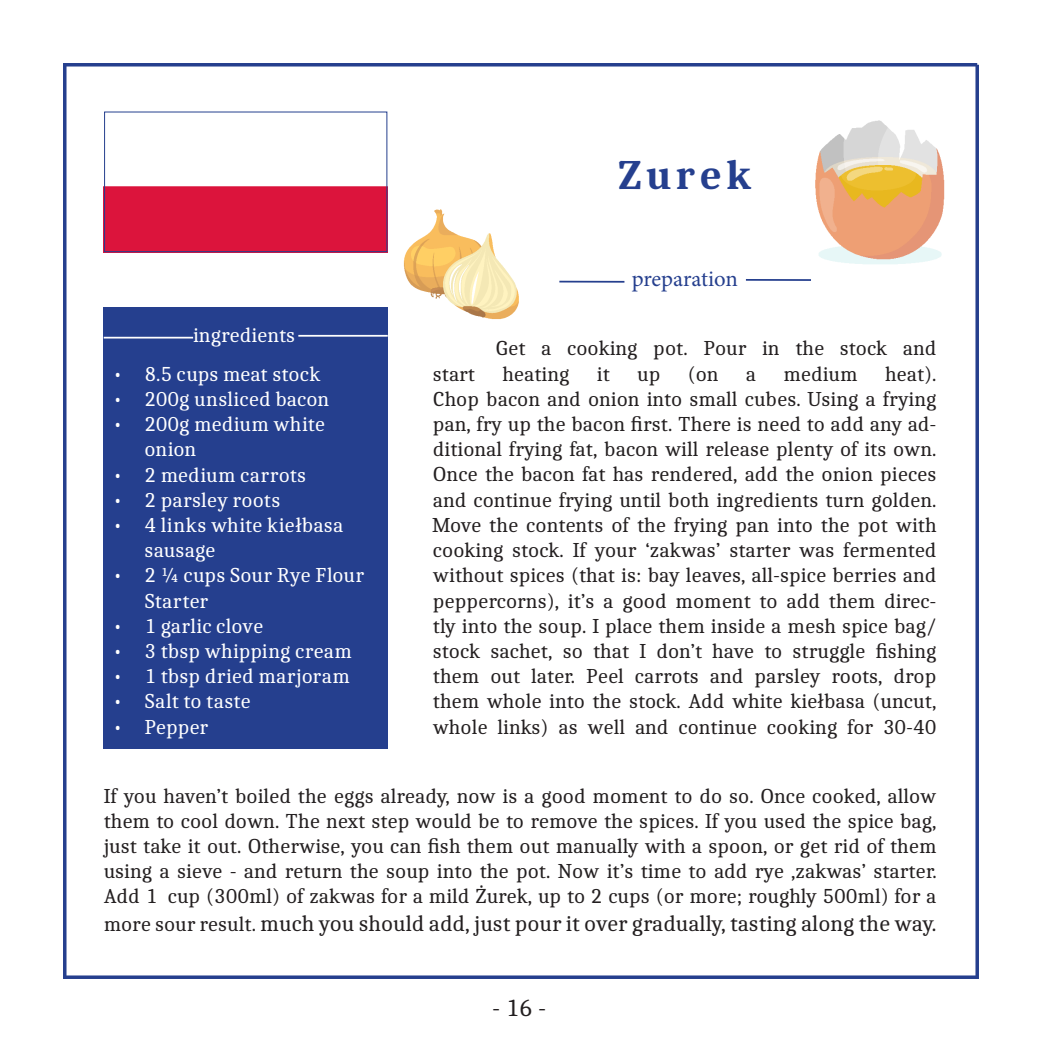
<style>
.page{position:relative;width:1042px;height:1042px;background:#fff}
.page>*{position:absolute;margin:0;border:0;box-sizing:border-box;transform-origin:0 0}
.t1{font:700 42px "Caladea";letter-spacing:.105em;color:#253f8e}
.t2{font:24.5px "Caladea";color:#231f20}
.t3{font:22.75px "Caladea";color:#231f20}
.t4{font:22.75px "Minion Pro";letter-spacing:-.005em;color:#253f8e}
.t5{font:21px/25.2px "Caladea";color:#231f20;text-align:justify}
.t6{font:21px/25.2px "Caladea";letter-spacing:.005em;color:#fff}
.s1{font-size:21px}
</style>
<div class="page">
<svg style="left:63px;top:63px;width:914px;height:4px;background:#3f569b"></svg>
<hr style="left:63px;top:65px;width:3px;height:914px;background:#253f8e">
<svg style="left:975px;top:65px;width:4px;height:914px;background:#3f569b"></svg>
<svg style="left:66px;top:975px;width:911px;height:4px;background:#3f569b"></svg>
<img style="left:104px;top:111px;width:284px;height:141px">
<div style="left:104px;top:308px;width:284px;height:441px;background:#253f8e"></div>
<hr style="left:298px;top:335px;width:90px;height:2px;background:#fff">
<hr style="left:104px;top:337px;width:89px;height:1px;background:#fff">
<hr style="left:559px;top:281px;width:65px;height:2px;background:#253f8e">
<hr style="left:746px;top:279px;width:65px;height:2px;background:#253f8e">
<img style="left:403px;top:209px;width:116px;height:110px">
<img style="left:815px;top:121px;width:130px;height:143px">
<div style="left:104px;top:112px;width:283px;height:140px;border:1px solid #253f8e"></div>
<p class="t1" style="left:618px;top:150px;width:134px">Zurek</p>
<p class="t6" style="left:193px;top:322px;width:104px">ingredients</p>
<p class="t6" style="left:113px;top:361px;width:209px">• 8.5 cups meat stock</p>
<p class="t6" style="left:113px;top:386px;width:218px">• 200g unsliced bacon</p>
<p class="t6" style="left:144px;top:411px;width:182px;text-indent:-32px">• 200g medium white onion</p>
<p class="t6" style="left:113px;top:461px;width:195px">• 2 medium carrots</p>
<p class="t6" style="left:113px;top:487px;width:169px">• 2 parsley roots</p>
<p class="t6" style="left:144px;top:512px;width:200px;text-indent:-32px">• 4 links white kiełbasa sausage</p>
<p class="t6" style="left:144px;top:562px;width:221px;text-indent:-32px">• 2 ¼ cups Sour Rye Flour<br>Starter</p>
<p class="t6" style="left:113px;top:613px;width:152px">• 1 garlic clove</p>
<p class="t6" style="left:113px;top:638px;width:240px">• 3 tbsp whipping cream</p>
<p class="t6" style="left:113px;top:663px;width:238px">• 1 tbsp dried marjoram</p>
<p class="t6" style="left:113px;top:688px;width:139px">• Salt to taste</p>
<p class="t6" style="left:113px;top:713px;width:97px">• Pepper</p>
<p class="t4" style="left:632px;top:263px;width:108px">preparation</p>
<p class="t5" style="left:495px;top:335px;width:442px">Get a cooking pot. Pour in the stock and</p>
<p class="t5" style="left:433px;top:361px;width:44px">start</p>
<p class="t5" style="left:502px;top:361px;width:69px">heating</p>
<p class="t5" style="left:597px;top:361px;width:14px">it</p>
<p class="t5" style="left:637px;top:361px;width:25px">up</p>
<p class="t5" style="left:687px;top:361px;width:32px">(on</p>
<p class="t5" style="left:746px;top:361px;width:12px">a</p>
<p class="t5" style="left:783px;top:361px;width:76px">medium</p>
<p class="t5" style="left:885px;top:361px;width:53px">heat).</p>
<p class="t5" style="left:433px;top:386px;width:505px">Chop bacon and onion into small cubes. Using a frying pan, fry up the bacon first. There is need to add any ad&shy;ditional frying fat, bacon will release plenty of its own.</p>
<p class="t5" style="left:433px;top:461px;width:505px">Once the bacon fat has rendered, add the onion pieces and continue frying until both ingredients turn golden.</p>
<p class="t5" style="left:433px;top:512px;width:505px">Move the contents of the frying pan into the pot with cooking stock. If your ‘zakwas’ starter was fermented without spices (that is: bay leaves, all-spice berries and peppercorns), it’s a good moment to add them direc&shy;tly into the soup. I place them inside a mesh spice bag/ stock sachet, so that I don’t have to struggle fishing them out later. Peel carrots and parsley roots, drop them whole into the stock. Add white kiełbasa (uncut, whole links) as well and continue cooking for 30-40</p>
<p class="t5" style="left:104px;top:782px;width:834px">If you haven’t boiled the eggs already, now is a good moment to do so. Once cooked, allow them to cool down. The next step would be to remove the spices. If you used the spice bag, just take it out. Otherwise, you can fish them out manually with a spoon, or get rid of them using a sieve - and return the soup into the pot. Now it’s time to add rye ‚zakwas’ starter.<br>Add 1⅓ cup (300ml) of zakwas for a mild Żurek, up to 2 cups (or more; roughly 500ml) for a</p>
<p class="t3" style="left:104px;top:909px;width:834px"><span class="s1">more sour result.</span> much you should add, just pour it over gradually, tasting along the way.</p>
<p class="t2" style="left:492px;top:993px;width:56px">- 16 -</p>
</div>
